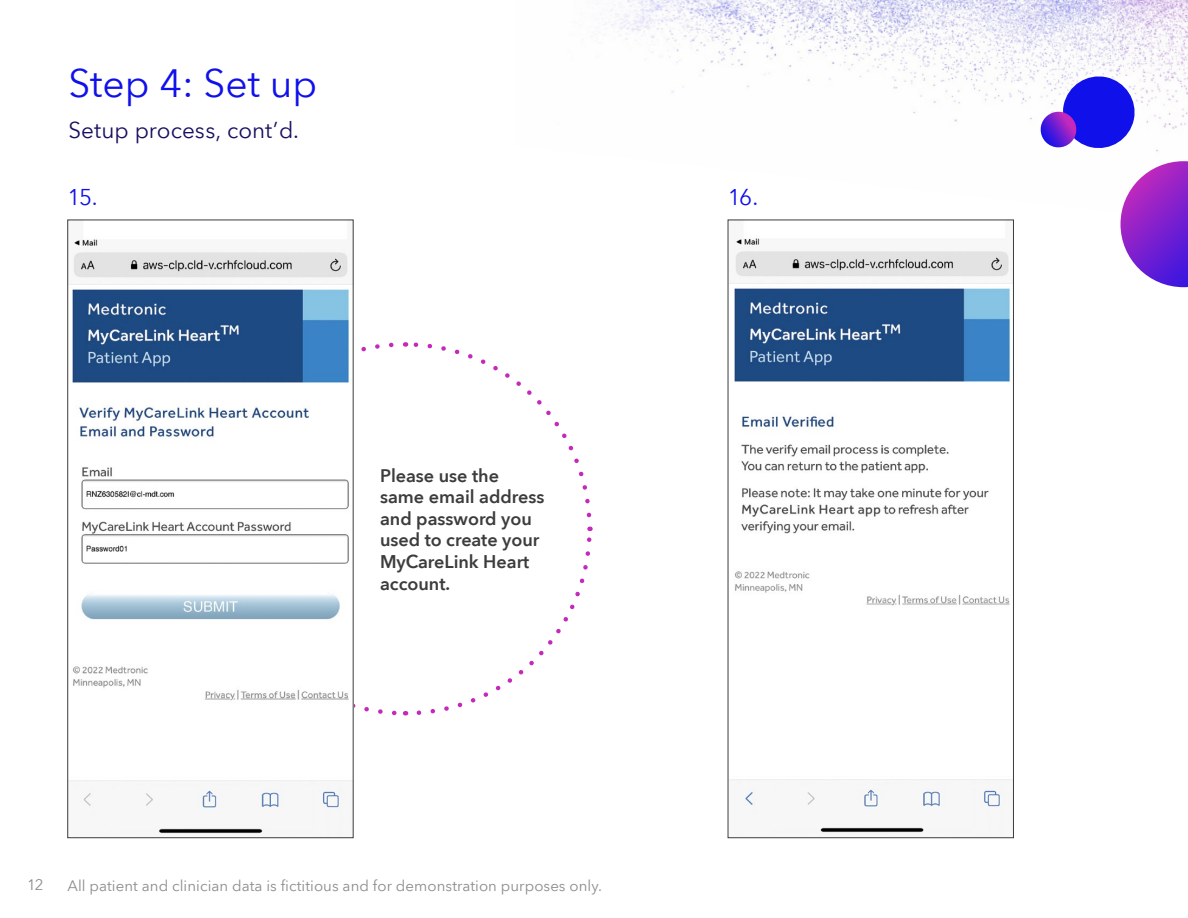
<style>
.page{position:relative;width:1188px;height:918px;background:#fff}
.page>*{position:absolute;margin:0;border:0;box-sizing:border-box;transform-origin:0 0}
.t1{font:39px "Avenir Next World";color:#1010eb}
.t2{font:22.5px "Avenir Next World";color:#170f5f}
.t3{font:22.5px "Avenir Next World";color:#1010eb}
.t4{font:600 18px/21.6px "Avenir Next World";color:#3c3c3c}
.t5{font:15px "Avenir Next World";letter-spacing:.005em;color:#8a8c8e}
</style>
<div class="page">
<img style="left:591px;top:0;width:597px;height:220px">
<img style="left:730px;top:238px;width:282px;height:595px">
<div style="left:728px;top:220px;width:286px;height:618px;border:1px solid #3c3c3c"></div>
<svg style="left:416px;top:527px;width:177px;height:188px"></svg>
<svg style="left:405px;top:342px;width:187px;height:176px"></svg>
<svg style="left:353px;top:340px;width:41px;height:191px"></svg>
<svg style="left:353px;top:538px;width:53px;height:180px"></svg>
<img style="left:70px;top:239px;width:281px;height:595px">
<svg style="left:1039px;top:73px;width:99px;height:78px"></svg>
<svg style="left:1120px;top:161px;width:68px;height:126px"></svg>
<h1 class="t1" style="left:68px;top:52px;width:250px">Step 4: Set up</h1>
<p class="t2" style="left:68px;top:112px;width:232px">Setup process, cont’d.</p>
<p class="t3" style="left:68px;top:179px;width:32px">15.</p>
<p class="t4" style="left:380px;top:465px;width:166px">Please use the same email address and password you used to create your<br>MyCareLink Heart account.</p>
<p class="t5" style="left:27px;top:873px;width:18px">12</p>
<p class="t5" style="left:68px;top:873px;width:536px">All patient and clinician data is fictitious and for demonstration purposes only.</p>
<p class="t3" style="left:728px;top:179px;width:32px">16.</p>
</div>
